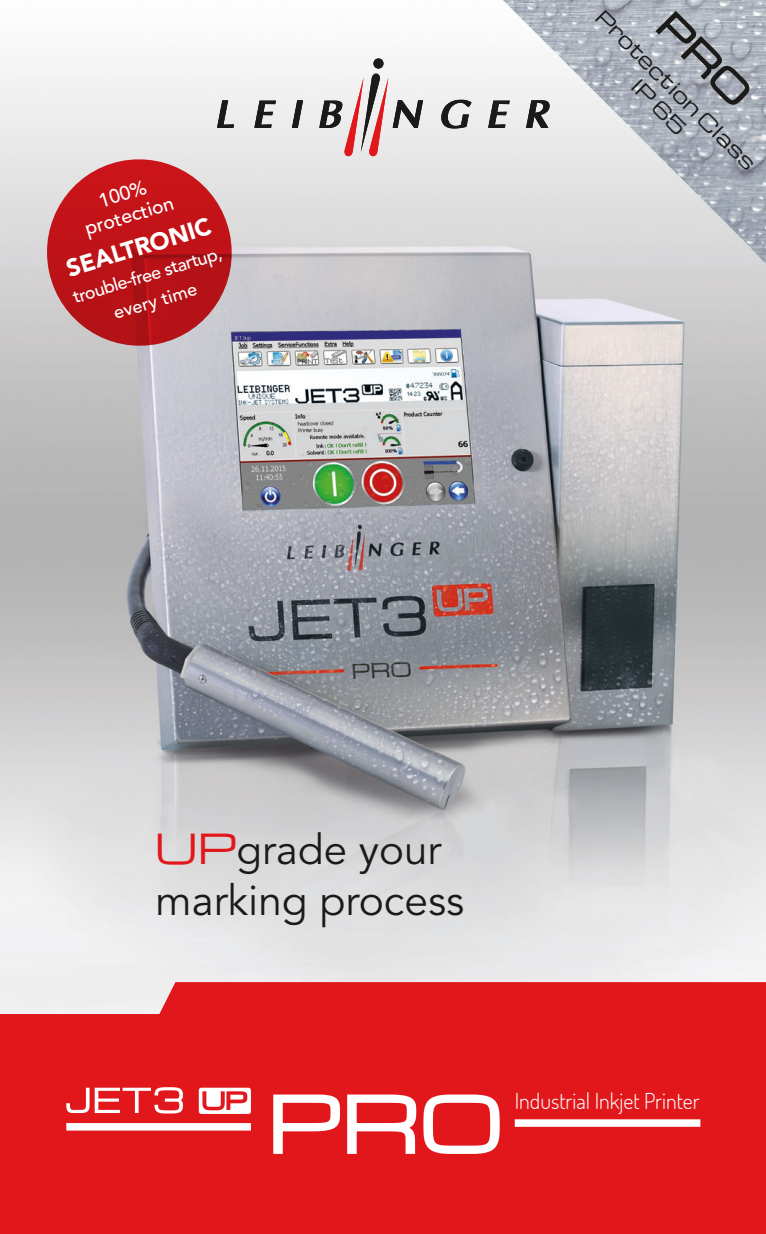
<style>
.page{position:relative;width:766px;height:1234px;background:#fff}
.page>*{position:absolute;margin:0;border:0;box-sizing:border-box;transform-origin:0 0}
.t1{font:42.45px "Avenir LT Std";color:#1b1a19}
.t2{font:42px "Avenir LT Std";color:#1b1a19}
.t3{font:900 24px "Avenir LT Pro";color:#fff}
.t4{font:300 21.9px "Dosis";color:#fff}
.t5{font:19.8px "Michroma";color:#1b1a19}
.t6{font:500 19.5px "Avenir LT Std";color:#fff}
.t7{font:500 18px/27px "Avenir LT Std";color:#fff;text-align:center}
.s1{font-family:"Michroma";font-size:40.5px;color:#e2171c}
</style>
<div class="page">
<img style="left:0;top:58px;width:765px;height:923px">
<svg style="left:216px;top:71px;width:287px;height:88px"></svg>
<div style="left:374px;top:59px;width:9px;height:9px;background:#1b1a19;border-radius:50%"></div>
<div style="left:374px;top:59px;width:9px;height:9px;border:1px solid #1b1a19;border-radius:50%"></div>
<img style="left:503px;top:0;width:262px;height:264px">
<svg style="left:654px;top:10px;width:96px;height:96px;background:#999ea6"></svg>
<div style="left:0;top:981px;width:765px;height:252px;background:#e2171c"></div>
<svg style="left:66px;top:1087px;width:23px;height:25px"></svg>
<svg style="left:95px;top:1086px;width:88px;height:27px"></svg>
<svg style="left:199px;top:1087px;width:52px;height:26px"></svg>
<svg style="left:514px;top:1118px;width:186px;height:8px"></svg>
<svg style="left:66px;top:1122px;width:185px;height:8px"></svg>
<svg style="left:272px;top:1092px;width:228px;height:62px"></svg>
<svg style="left:38px;top:151px;width:202px;height:203px;background:#c55559"></svg>
<p class="t6" style="left:96px;top:190px;width:51px;rotate:-17deg">100%</p>
<p class="t6" style="left:82px;top:218px;width:94px;rotate:-17deg">protection</p>
<p class="t3" style="left:63px;top:255px;width:151px;rotate:-17deg">SEALTRONIC</p>
<p class="t7" style="left:70px;top:285px;width:156px;rotate:-17deg">trouble-free startup, every time</p>
<p class="t5" style="left:606px;top:6px;width:218px;rotate:45deg">Protection Class</p>
<p class="t5" style="left:642px;top:75px;width:69px;rotate:45deg">IP 65</p>
<p class="t2" style="left:155px;top:825px;width:287px"><span class="s1">UP</span>grade your</p>
<p class="t1" style="left:155px;top:875px;width:310px">marking process</p>
<p class="t4" style="left:514px;top:1086px;width:186px">Industrial Inkjet Printer</p>
</div>
